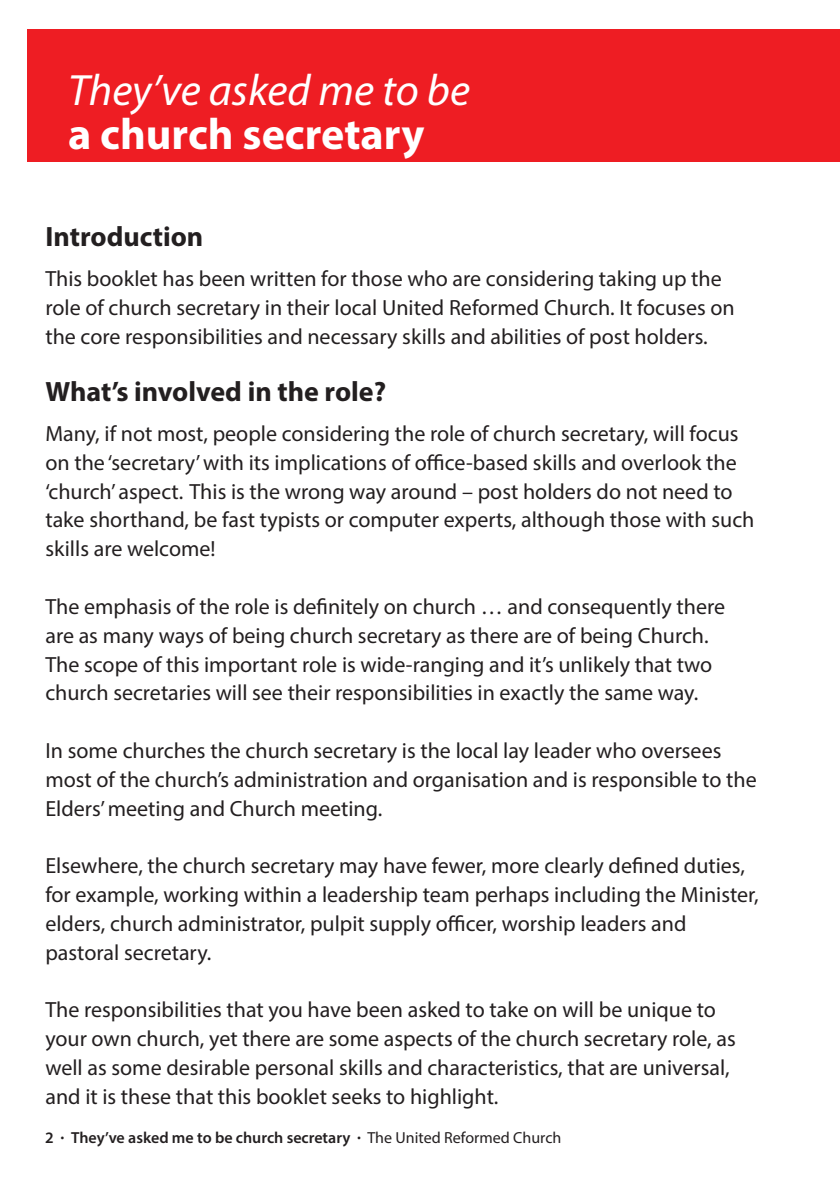
<style>
.page{position:relative;width:840px;height:1191px;background:#fff}
.page>*{position:absolute;margin:0;border:0;box-sizing:border-box;transform-origin:0 0}
.t1{font:italic 44px "Myriad Pro";color:#fff}
.t2{font:700 44px "Myriad Pro";color:#fff}
.t3{font:700 28px "Myriad Pro";color:#231f20}
.t4{font:22px/28.8px "Myriad Pro";color:#231f20}
.t5{font:600 16px "Myriad Pro";color:#231f20}
.s1{font-weight:400}
</style>
<div class="page">
<div style="left:27px;top:29px;width:812px;height:133px;background:#ee1d23"></div>
<h1 class="t1" style="left:68px;top:63px;width:403px">They’ve asked me to be</h1>
<h1 class="t2" style="left:68px;top:106px;width:357px">a church secretary</h1>
<p class="t3" style="left:45px;top:219px;width:159px">Introduction</p>
<p class="t4" style="left:45px;top:264px;width:690px">This booklet has been written for those who are considering taking up the role of church secretary in their local United Reformed Church. It focuses on the core responsibilities and necessary skills and abilities of post holders.</p>
<p class="t3" style="left:45px;top:373px;width:342px">What’s involved in the role?</p>
<p class="t4" style="left:45px;top:419px;width:710px">Many, if not most, people considering the role of church secretary, will focus on the ‘secretary’ with its implications of office-based skills and overlook the ‘church’ aspect. This is the wrong way around – post holders do not need to take shorthand, be fast typists or computer experts, although those with such skills are welcome!</p>
<p class="t4" style="left:45px;top:592px;width:680px">The emphasis of the role is definitely on church … and consequently there are as many ways of being church secretary as there are of being Church.<br>The scope of this important role is wide-ranging and it’s unlikely that two church secretaries will see their responsibilities in exactly the same way.</p>
<p class="t4" style="left:45px;top:736px;width:712px">In some churches the church secretary is the local lay leader who oversees most of the church’s administration and organisation and is responsible to the<br>Elders’ meeting and Church meeting.</p>
<p class="t4" style="left:45px;top:851px;width:714px">Elsewhere, the church secretary may have fewer, more clearly defined duties, for example, working within a leadership team perhaps including the Minister, elders, church administrator, pulpit supply officer, worship leaders and pastoral secretary.</p>
<p class="t4" style="left:45px;top:995px;width:691px">The responsibilities that you have been asked to take on will be unique to your own church, yet there are some aspects of the church secretary role, as well as some desirable personal skills and characteristics, that are universal, and it is these that this booklet seeks to highlight.</p>
<p class="t5" style="left:45px;top:1127px;width:517px">2 · They’ve asked me to be church secretary · <span class="s1">The United Reformed Church</span></p>
</div>
